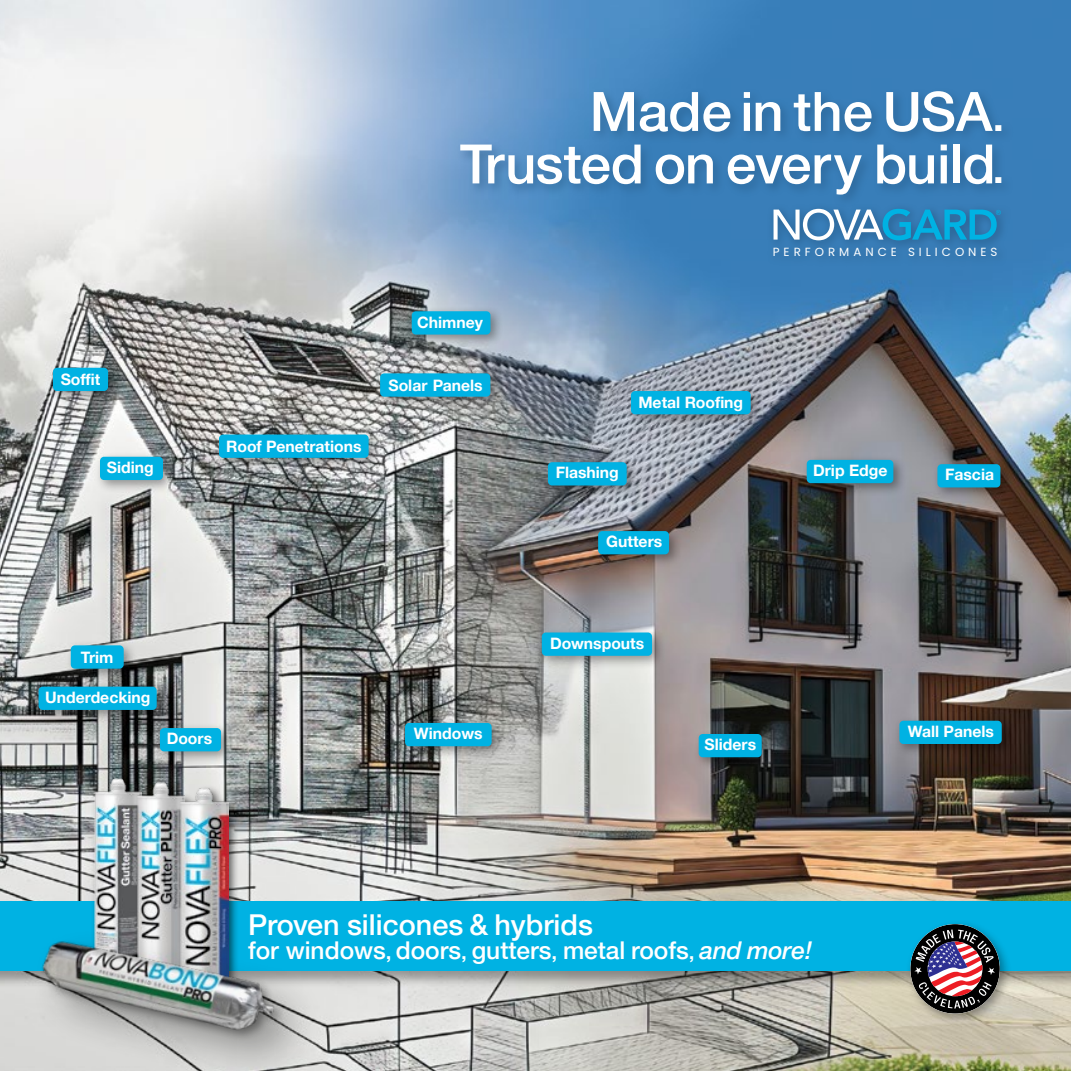
<style>
.page{position:relative;width:1071px;height:1071px;background:#fff}
.page>*{position:absolute;margin:0;border:0;box-sizing:border-box;transform-origin:0 0}
.t1{font:500 54.43px/52.5px "Helvetica Neue LT Pro";color:#fff;text-align:right}
.t2{font:500 28.7px "Helvetica Neue LT Pro";color:#fff}
.t3{font:500 24.5px "Helvetica Neue LT Pro";color:#fff}
.t4{font:700 15.75px "Helvetica Neue LT Pro";color:#fff}
.t5{font:11.72px "Poppins";letter-spacing:.34em;color:#fff}
.s1{font-size:43.23px}
.s2{font-size:21px}
.s3{font-style:italic}
</style>
<div class="page">
<img style="left:0;top:0;width:1071px;height:1071px">
<div style="left:625px;top:386px;width:139px;height:42px;background:#000;opacity:.38"></div>
<div style="left:631px;top:391px;width:120px;height:23px;background:#00b2e3;border-radius:4px"></div>
<div style="left:542px;top:457px;width:98px;height:42px;background:#000;opacity:.38"></div>
<div style="left:548px;top:462px;width:79px;height:23px;background:#00b2e3;border-radius:4px"></div>
<div style="left:406px;top:306px;width:98px;height:42px;background:#000;opacity:.38"></div>
<div style="left:412px;top:311px;width:79px;height:24px;background:#00b2e3;border-radius:4px"></div>
<div style="left:536px;top:627px;width:129px;height:42px;background:#000;opacity:.38"></div>
<div style="left:542px;top:633px;width:110px;height:23px;background:#00b2e3;border-radius:4px"></div>
<div style="left:801px;top:454px;width:106px;height:43px;background:#000;opacity:.38"></div>
<div style="left:807px;top:460px;width:86px;height:23px;background:#00b2e3;border-radius:4px"></div>
<div style="left:47px;top:362px;width:75px;height:42px;background:#000;opacity:.38"></div>
<div style="left:53px;top:368px;width:55px;height:23px;background:#00b2e3;border-radius:4px"></div>
<div style="left:65px;top:640px;width:72px;height:42px;background:#000;opacity:.38"></div>
<div style="left:71px;top:645px;width:53px;height:24px;background:#00b2e3;border-radius:4px"></div>
<div style="left:593px;top:526px;width:90px;height:42px;background:#000;opacity:.38"></div>
<div style="left:598px;top:531px;width:71px;height:23px;background:#00b2e3;border-radius:4px"></div>
<div style="left:399px;top:717px;width:106px;height:43px;background:#000;opacity:.38"></div>
<div style="left:405px;top:723px;width:87px;height:23px;background:#00b2e3;border-radius:4px"></div>
<div style="left:375px;top:368px;width:129px;height:42px;background:#000;opacity:.38"></div>
<div style="left:380px;top:373px;width:110px;height:24px;background:#00b2e3;border-radius:4px"></div>
<div style="left:894px;top:715px;width:121px;height:42px;background:#000;opacity:.38"></div>
<div style="left:899px;top:721px;width:103px;height:23px;background:#00b2e3;border-radius:4px"></div>
<div style="left:213px;top:429px;width:169px;height:42px;background:#000;opacity:.38"></div>
<div style="left:219px;top:435px;width:150px;height:23px;background:#00b2e3;border-radius:4px"></div>
<div style="left:932px;top:459px;width:82px;height:42px;background:#000;opacity:.38"></div>
<div style="left:937px;top:464px;width:63px;height:23px;background:#00b2e3;border-radius:4px"></div>
<div style="left:693px;top:728px;width:82px;height:43px;background:#000;opacity:.38"></div>
<div style="left:699px;top:734px;width:63px;height:23px;background:#00b2e3;border-radius:4px"></div>
<div style="left:33px;top:681px;width:137px;height:42px;background:#000;opacity:.38"></div>
<div style="left:39px;top:687px;width:118px;height:23px;background:#00b2e3;border-radius:4px"></div>
<div style="left:94px;top:451px;width:82px;height:42px;background:#000;opacity:.38"></div>
<div style="left:100px;top:457px;width:63px;height:23px;background:#00b2e3;border-radius:4px"></div>
<div style="left:154px;top:723px;width:80px;height:42px;background:#000;opacity:.38"></div>
<div style="left:160px;top:728px;width:61px;height:23px;background:#00b2e3;border-radius:4px"></div>
<div style="left:0;top:900px;width:1071px;height:89px;background:#000;opacity:.34"></div>
<div style="left:0;top:902px;width:1071px;height:69px;background:#00b2e3"></div>
<div style="left:456px;top:87px;width:558px;height:120px;background:#22547e;opacity:.5"></div>
<div style="left:767px;top:203px;width:245px;height:64px;background:#377ab4"></div>
<svg style="left:774px;top:209px;width:227px;height:31px"></svg>
<div style="left:905px;top:919px;width:108px;height:107px;background:#000;opacity:.35"></div>
<svg style="left:910px;top:924px;width:90px;height:90px"></svg>
<svg style="left:914px;top:930px;width:81px;height:79px;background:#655562"></svg>
<div style="left:40px;top:775px;width:247px;height:267px;background:#000;opacity:.38"></div>
<div style="left:92px;top:776px;width:60px;height:224px;background:#000;opacity:.36"></div>
<img style="left:94px;top:768px;width:48px;height:144px">
<img style="left:137px;top:772px;width:48px;height:140px">
<div style="left:179px;top:786px;width:59px;height:224px;background:#000;opacity:.36"></div>
<img style="left:181px;top:778px;width:47px;height:134px">
<div style="left:30px;top:928px;width:299px;height:143px;background:#000;opacity:.36"></div>
<img style="left:32px;top:912px;width:253px;height:146px">
<p class="t4" style="left:61px;top:370px;width:41px">Soffit</p>
<p class="t4" style="left:107px;top:458px;width:48px">Siding</p>
<p class="t4" style="left:226px;top:436px;width:137px">Roof Penetrations</p>
<h1 class="t1" style="left:460px;top:85px;width:546px">Made in the USA<span class="s1">.<br></span>Trusted on every build<span class="s1">.</span></h1>
<p class="t4" style="left:417px;top:312px;width:67px">Chimney</p>
<p class="t4" style="left:388px;top:375px;width:96px">Solar Panels</p>
<p class="t5" style="left:773px;top:244px;width:226px">PERFORMANCE SILICONES</p>
<p class="t4" style="left:638px;top:393px;width:106px">Metal Roofing</p>
<p class="t4" style="left:556px;top:463px;width:65px">Flashing</p>
<p class="t4" style="left:606px;top:532px;width:58px">Gutters</p>
<p class="t4" style="left:813px;top:461px;width:76px">Drip Edge</p>
<p class="t4" style="left:945px;top:465px;width:50px">Fascia</p>
<p class="t4" style="left:81px;top:647px;width:34px">Trim</p>
<p class="t4" style="left:45px;top:688px;width:107px">Underdecking</p>
<p class="t4" style="left:167px;top:729px;width:47px">Doors</p>
<p class="t4" style="left:414px;top:724px;width:70px">Windows</p>
<p class="t4" style="left:550px;top:633px;width:96px">Downspouts</p>
<p class="t4" style="left:705px;top:735px;width:53px">Sliders</p>
<p class="t4" style="left:908px;top:722px;width:88px">Wall Panels</p>
<h2 class="t2" style="left:248px;top:907px;width:347px">Proven silicones &amp; hybrids</h2>
<h3 class="t3" style="left:248px;top:935px;width:566px">for windows<span class="s2">,</span> doors<span class="s2">,</span> gutters<span class="s2">,</span> metal roofs<span class="s2">,</span> <span class="s3">and more!</span></h3>
</div>
